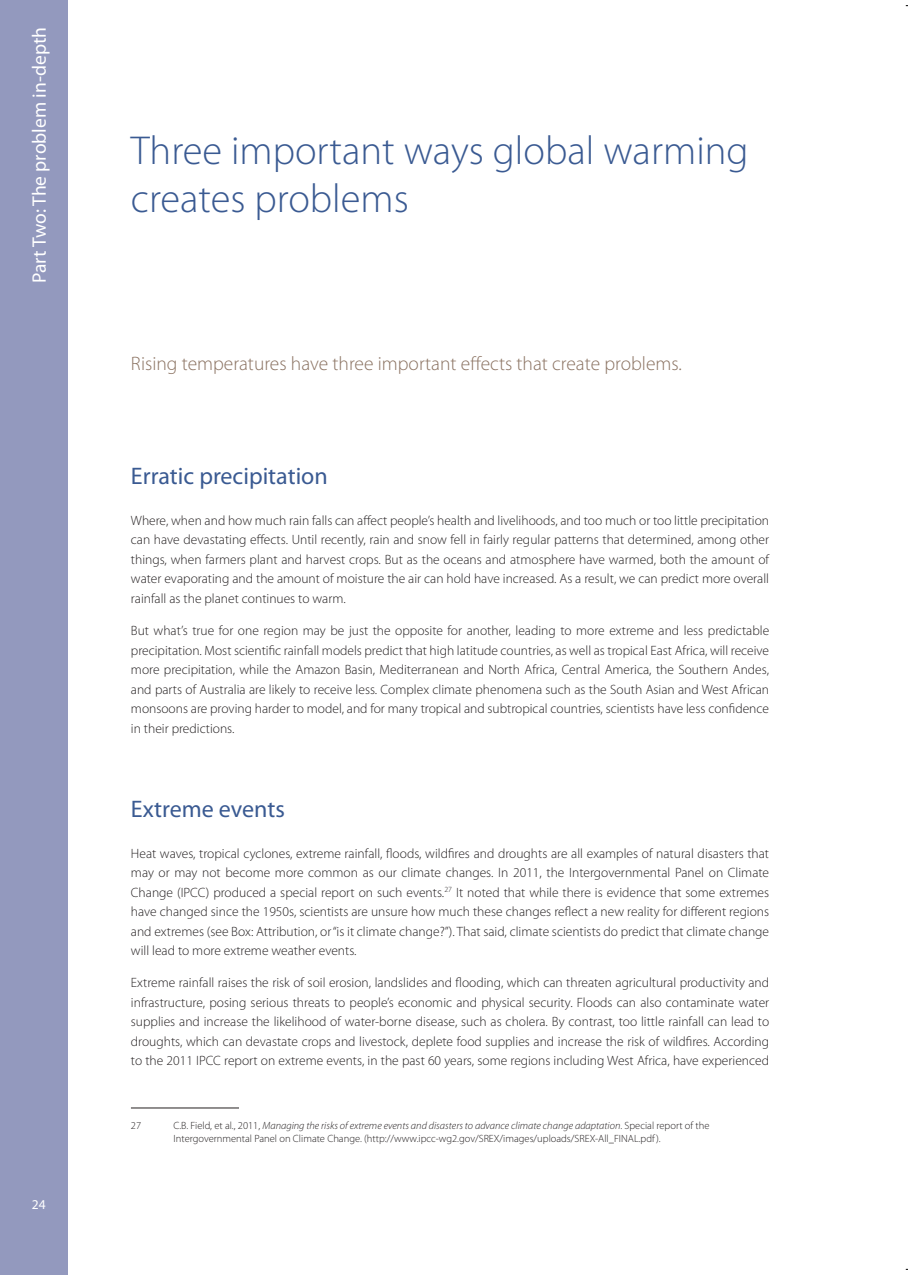
<style>
.page{position:relative;width:908px;height:1275px;background:#fff}
.page>*{position:absolute;margin:0;border:0;box-sizing:border-box;transform-origin:0 0}
.t1{font:300 40.5px/48.6px "Myriad Pro";color:#3a5a92}
.t2{font:24px "Myriad Pro";color:#3a5a92}
.t3{font:300 19.5px "Myriad Pro";color:#8a7261}
.t4{font:19.5px "Myriad Pro";color:#fff}
.t5{font:300 13.5px/19.5px "Myriad Pro";color:#231f20;text-align:justify}
.t6{font:13.5px "Myriad Pro";color:#fff}
.t7{font:300 10.5px/12.6px "Myriad Pro";color:#231f20}
.s1{font-style:italic}
</style>
<div class="page">
<div style="left:0;top:0;width:67px;height:1274px;background:#9399be"></div>
<hr style="left:131px;top:1107px;width:108px;height:1px;background:#231f20">
<h3 class="t4" style="left:27px;top:283px;width:258px;rotate:-90deg">Part Two: The problem in-depth</h3>
<p class="t6" style="left:32px;top:1195px;width:15px">24</p>
<h1 class="t1" style="left:131px;top:125px;width:619px">Three important ways global warming creates problems</h1>
<h3 class="t3" style="left:131px;top:352px;width:552px">Rising temperatures have three important effects that create problems.</h3>
<h2 class="t2" style="left:131px;top:461px;width:198px">Erratic precipitation</h2>
<p class="t5" style="left:131px;top:510px;width:639px">Where, when and how much rain falls can affect people’s health and livelihoods, and too much or too little precipitation can have devastating effects. Until recently, rain and snow fell in fairly regular patterns that determined, among other things, when farmers plant and harvest crops. But as the oceans and atmosphere have warmed, both the amount of water evaporating and the amount of moisture the air can hold have increased. As a result, we can predict more overall rainfall as the planet continues to warm.</p>
<p class="t5" style="left:131px;top:620px;width:639px">But what’s true for one region may be just the opposite for another, leading to more extreme and less predictable precipitation. Most scientific rainfall models predict that high latitude countries, as well as tropical East Africa, will receive more precipitation, while the Amazon Basin, Mediterranean and North Africa, Central America, the Southern Andes, and parts of Australia are likely to receive less. Complex climate phenomena such as the South Asian and West African monsoons are proving harder to model, and for many tropical and subtropical countries, scientists have less confidence in their predictions.</p>
<h2 class="t2" style="left:131px;top:793px;width:155px">Extreme events</h2>
<p class="t5" style="left:131px;top:843px;width:639px">Heat waves, tropical cyclones, extreme rainfall, floods, wildfires and droughts are all examples of natural disasters that may or may not become more common as our climate changes. In 2011, the Intergovernmental Panel on Climate Change (IPCC) produced a special report on such events.<sup>27</sup> It noted that while there is evidence that some extremes have changed since the 1950s, scientists are unsure how much these changes reflect a new reality for different regions and extremes (see Box: Attribution, or “is it climate change?”). That said, climate scientists do predict that climate change will lead to more extreme weather events.</p>
<p class="t5" style="left:131px;top:972px;width:639px">Extreme rainfall raises the risk of soil erosion, landslides and flooding, which can threaten agricultural productivity and infrastructure, posing serious threats to people’s economic and physical security. Floods can also contaminate water supplies and increase the likelihood of water-borne disease, such as cholera. By contrast, too little rainfall can lead to droughts, which can devastate crops and livestock, deplete food supplies and increase the risk of wildfires. According to the 2011 IPCC report on extreme events, in the past 60 years, some regions including West Africa, have experienced</p>
<p class="t7" style="left:131px;top:1118px;width:12px">27</p>
<p class="t7" style="left:173px;top:1118px;width:537px">C.B. Field, et al., 2011, <span class="s1">Managing the risks of extreme events and disasters to advance climate change adaptation</span>. Special report of the<br>Intergovernmental Panel on Climate Change. (http://www.ipcc-wg2.gov/SREX/images/uploads/SREX-All_FINAL.pdf ).</p>
</div>
